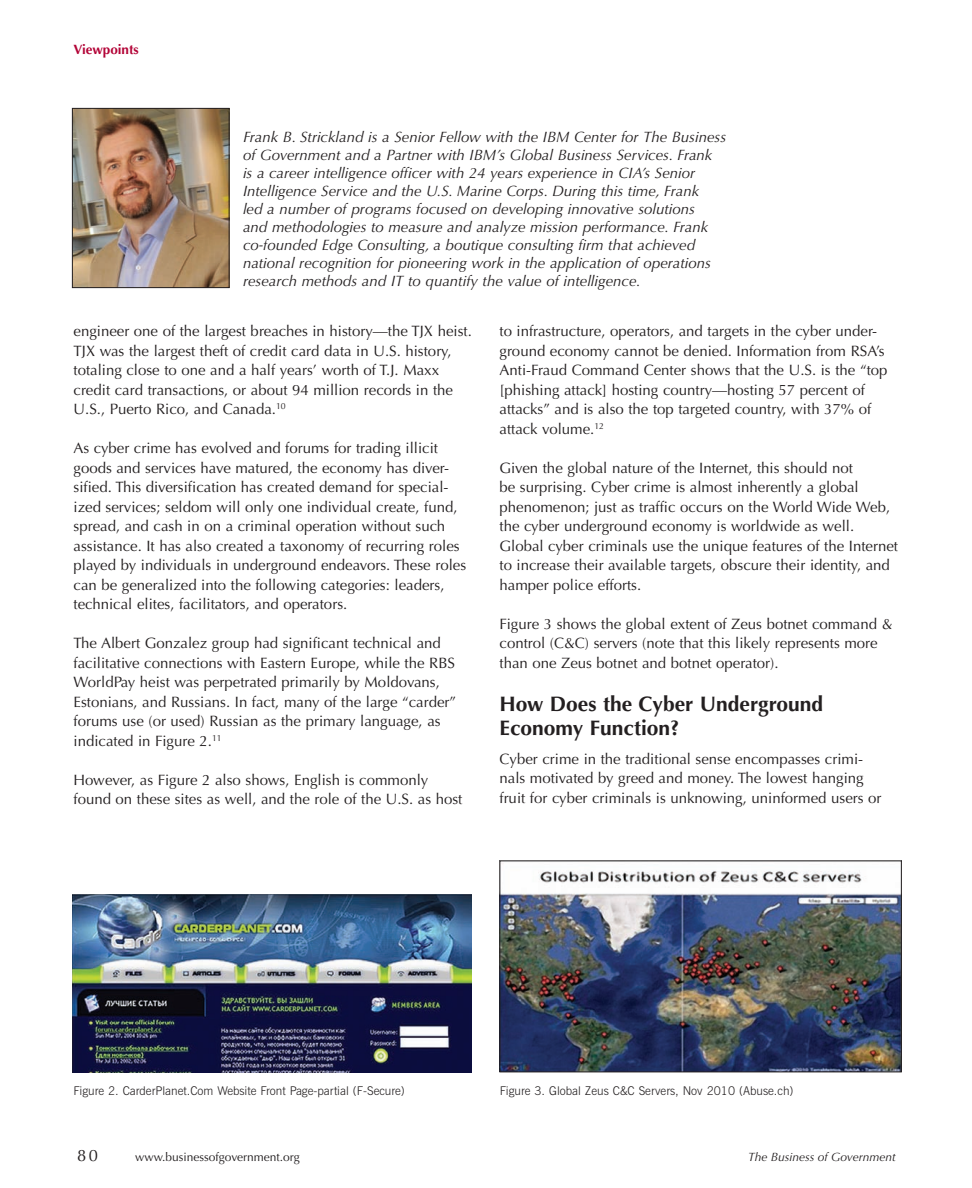
<style>
.page{position:relative;width:972px;height:1188px;background:#fff}
.page>*{position:absolute;margin:0;border:0;box-sizing:border-box;transform-origin:0 0}
.t1{font:700 21px/24px "Optima";color:#231f20}
.t2{font:16.5px "Optima";color:#231f20}
.t3{font:15px/19.5px "Optima";color:#231f20}
.t4{font:italic 15px/18px "Optima";color:#231f20}
.t5{font:700 13.5px "Optima";color:#b30437}
.t6{font:300 12px "News Gothic BT";color:#231f20}
.t7{font:12px "Optima";color:#231f20}
.t8{font:italic 12px "Optima";color:#231f20}
</style>
<div class="page">
<img style="left:74px;top:110px;width:154px;height:176px">
<div style="left:72px;top:108px;width:158px;height:180px;border:1px solid #231f20"></div>
<img style="left:72px;top:895px;width:400px;height:177px">
<img style="left:501px;top:863px;width:399px;height:207px">
<div style="left:499px;top:861px;width:403px;height:211px;border:1px solid #231f20"></div>
<p class="t5" style="left:74px;top:41px;width:67px">Viewpoints</p>
<p class="t4" style="left:243px;top:128px;width:485px">Frank B. Strickland is a Senior Fellow with the IBM Center for The Business of Government and a Partner with IBM’s Global Business Services. Frank<br>is a career intelligence officer with 24 years experience in CIA’s Senior Intelligence Service and the U.S. Marine Corps. During this time, Frank<br>led a number of programs focused on developing innovative solutions<br>and methodologies to measure and analyze mission performance. Frank co-founded Edge Consulting, a boutique consulting firm that achieved national recognition for pioneering work in the application of operations research methods and IT to quantify the value of intelligence.</p>
<p class="t3" style="left:74px;top:322px;width:400px">engineer one of the largest breaches in history—the TJX heist.<br>TJX was the largest theft of credit card data in U.S. history, totaling close to one and a half years’ worth of T.J. Maxx credit card transactions, or about 94 million records in the U.S., Puerto Rico, and Canada.<sup>10</sup></p>
<p class="t3" style="left:74px;top:439px;width:394px">As cyber crime has evolved and forums for trading illicit goods and services have matured, the economy has diver&shy;sified. This diversification has created demand for special&shy;ized services; seldom will only one individual create, fund, spread, and cash in on a criminal operation without such assistance. It has also created a taxonomy of recurring roles played by individuals in underground endeavors. These roles can be generalized into the following categories: leaders, technical elites, facilitators, and operators.</p>
<p class="t3" style="left:74px;top:634px;width:384px">The Albert Gonzalez group had significant technical and facilitative connections with Eastern Europe, while the RBS WorldPay heist was perpetrated primarily by Moldovans, Estonians, and Russians. In fact, many of the large “carder” forums use (or used) Russian as the primary language, as indicated in Figure 2.<sup>11</sup></p>
<p class="t3" style="left:74px;top:770px;width:390px">However, as Figure 2 also shows, English is commonly found on these sites as well, and the role of the U.S. as host</p>
<p class="t3" style="left:500px;top:322px;width:390px">to infrastructure, operators, and targets in the cyber under&shy;ground economy cannot be denied. Information from RSA’s Anti-Fraud Command Center shows that the U.S. is the “top [phishing attack] hosting country—hosting 57 percent of attacks” and is also the top targeted country, with 37% of attack volume.<sup>12</sup></p>
<p class="t3" style="left:500px;top:458px;width:400px">Given the global nature of the Internet, this should not<br>be surprising. Cyber crime is almost inherently a global phenomenon; just as traffic occurs on the World Wide Web, the cyber underground economy is worldwide as well.<br>Global cyber criminals use the unique features of the Internet to increase their available targets, obscure their identity, and hamper police efforts.</p>
<p class="t3" style="left:500px;top:614px;width:395px">Figure 3 shows the global extent of Zeus botnet command &amp; control (C&amp;C) servers (note that this likely represents more than one Zeus botnet and botnet operator).</p>
<h1 class="t1" style="left:500px;top:693px;width:325px">How Does the Cyber Underground<br>Economy Function?</h1>
<p class="t3" style="left:500px;top:749px;width:384px">Cyber crime in the traditional sense encompasses crimi&shy;nals motivated by greed and money. The lowest hanging fruit for cyber criminals is unknowing, uninformed users or</p>
<p class="t6" style="left:74px;top:1084px;width:333px">Figure 2. CarderPlanet.Com Website Front Page-partial (F-Secure)</p>
<p class="t6" style="left:500px;top:1084px;width:295px">Figure 3. Global Zeus C&amp;C Servers, Nov 2010 (Abuse.ch)</p>
<p class="t2" style="left:77px;top:1146px;width:22px">80</p>
<p class="t7" style="left:135px;top:1150px;width:166px">www.businessofgovernment.org</p>
<p class="t8" style="left:748px;top:1150px;width:149px">The Business of Government</p>
</div>
